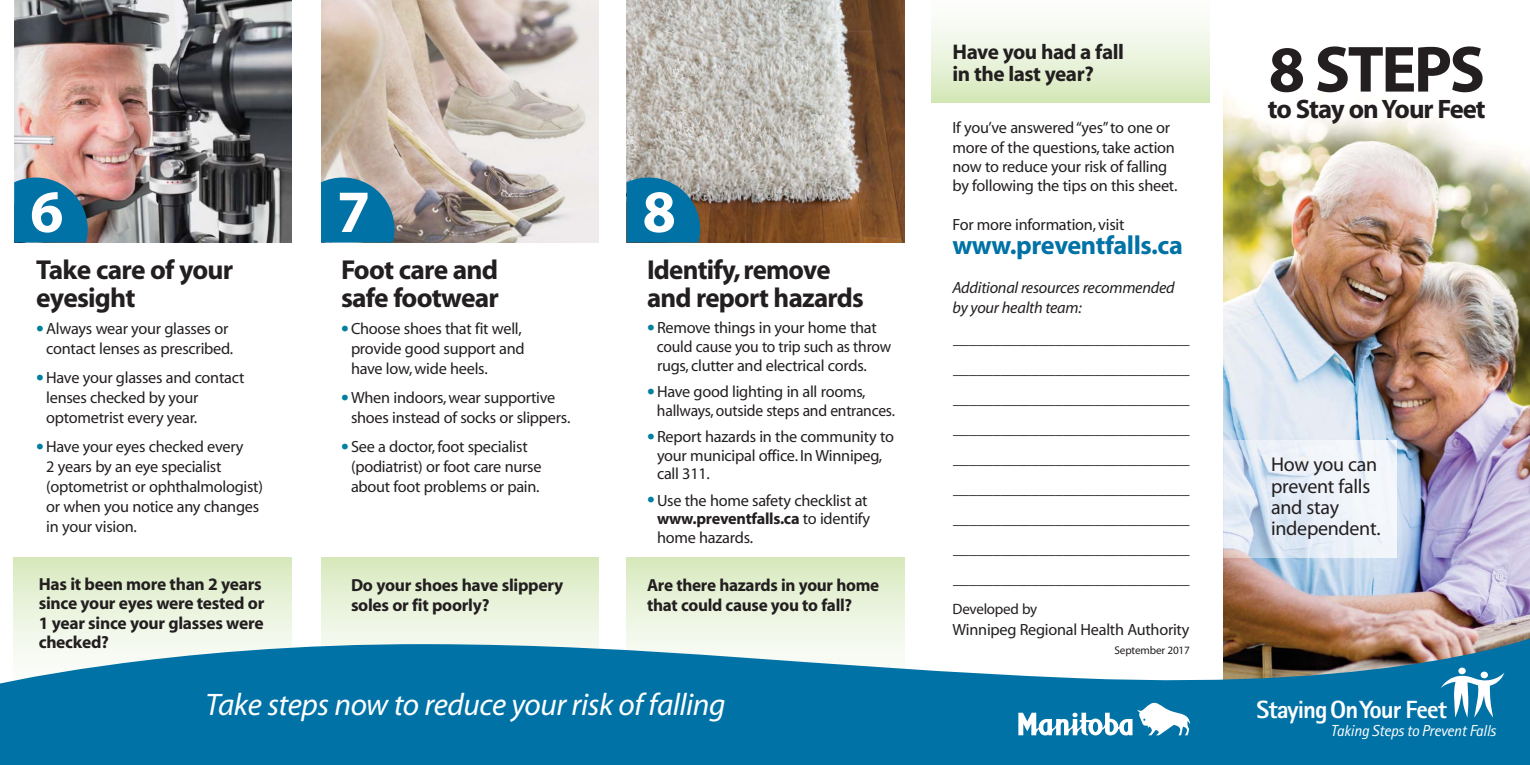
<style>
.page{position:relative;width:1530px;height:765px;background:#fff}
.page>*{position:absolute;margin:0;border:0;box-sizing:border-box;transform-origin:0 0}
.t1{font:700 65.88px "Myriad";letter-spacing:-.04em;color:#231f20}
.t2{font:700 60.38px "Myriad";color:#fff}
.t3{font:italic 31.25px "Myriad";letter-spacing:-.015em;color:#fff}
.t4{font:700 27.5px/27.5px "Myriad";letter-spacing:-.03em;color:#231f20}
.t5{font:700 26.75px "Myriad";letter-spacing:-.04em;color:#231f20}
.t6{font:700 26.25px "Myriad";letter-spacing:-.015em;color:#0072a6}
.t7{font:800 24.88px "Rotis Sans Serif";letter-spacing:-.04em;color:#fff}
.t8{font:700 21.25px/22.5px "Myriad";letter-spacing:-.02em;color:#231f20}
.t9{font:20px/21.2px "Myriad Pro";letter-spacing:-.015em;color:#231f20}
.t10{font:700 17.5px/19.4px "Myriad";letter-spacing:-.015em;color:#231f20}
.t11{font:16.25px/20px "Myriad";letter-spacing:-.015em;color:#231f20}
.t12{font:italic 16.25px/20px "Myriad";letter-spacing:-.015em;color:#231f20}
.t13{font:italic 15.88px "Rotis Sans Serif";letter-spacing:-.02em;color:#fff}
.t14{font:15px "Myriad";letter-spacing:-.015em;color:#231f20}
.t15{font:11.25px "Myriad";letter-spacing:-.015em;color:#231f20}
.s1{font-size:27.5px;color:#007f9f}
.s2{font-weight:700}
</style>
<div class="page">
<img style="left:14px;top:0;width:278px;height:242px">
<img style="left:627px;top:0;width:277px;height:242px">
<img style="left:1224px;top:95px;width:306px;height:538px">
<svg style="left:0;top:633px;width:1530px;height:132px;background:#3289af"></svg>
<img style="left:321px;top:0;width:277px;height:242px">
<svg style="left:1018px;top:701px;width:172px;height:34px"></svg>
<img style="left:1224px;top:441px;width:172px;height:116px">
<div style="left:1458px;top:668px;width:8px;height:6px;background:#fff;border-radius:50%"></div>
<svg style="left:1441px;top:669px;width:63px;height:49px"></svg>
<svg style="left:14px;top:178px;width:74px;height:64px;background:#1875a1"></svg>
<svg style="left:321px;top:178px;width:74px;height:64px;background:#197aa6"></svg>
<svg style="left:627px;top:178px;width:73px;height:64px;background:#1376a2"></svg>
<h2 class="t2" style="left:30px;top:189px;width:35px">6</h2>
<h2 class="t2" style="left:337px;top:189px;width:35px">7</h2>
<h2 class="t2" style="left:642px;top:189px;width:35px">8</h2>
<h3 class="t4" style="left:36px;top:259px;width:199px">Take care of your eyesight</h3>
<p class="t11" style="left:36px;top:320px;width:198px;text-align:right"><span class="s1">•</span>Always wear your glasses or contact lenses as prescribed.</p>
<p class="t11" style="left:46px;top:369px;width:200px;text-indent:-10px"><span class="s1">•</span>Have your glasses and contact lenses checked by your optometrist every year.</p>
<p class="t11" style="left:46px;top:438px;width:218px;text-indent:-10px"><span class="s1">•</span>Have your eyes checked every<br>2 years by an eye specialist (optometrist or ophthalmologist) or when you notice any changes in your vision.</p>
<p class="t10" style="left:39px;top:576px;width:227px">Has it been more than 2 years since your eyes were tested or<br>1 year since your glasses were checked?</p>
<h3 class="t4" style="left:341px;top:259px;width:160px">Foot care and safe footwear</h3>
<p class="t11" style="left:351px;top:320px;width:175px;text-indent:-10px"><span class="s1">•</span>Choose shoes that fit well, provide good support and have low, wide heels.</p>
<p class="t11" style="left:351px;top:389px;width:221px;text-indent:-10px"><span class="s1">•</span>When indoors, wear supportive shoes instead of socks or slippers.</p>
<p class="t11" style="left:351px;top:438px;width:192px;text-indent:-10px"><span class="s1">•</span> See a doctor, foot specialist (podiatrist) or foot care nurse about foot problems or pain.</p>
<p class="t10" style="left:351px;top:577px;width:214px;line-height:20px">Do your shoes have slippery soles or fit poorly?</p>
<h3 class="t4" style="left:647px;top:259px;width:218px">Identify, remove and report hazards</h3>
<p class="t11" style="left:657px;top:320px;width:236px;line-height:18.8px;text-indent:-10px"><span class="s1">•</span> Remove things in your home that could cause you to trip such as throw rugs, clutter and electrical cords.</p>
<p class="t11" style="left:657px;top:384px;width:240px;line-height:18.8px;text-indent:-10px"><span class="s1">•</span>Have good lighting in all rooms, hallways, outside steps and entrances.</p>
<p class="t11" style="left:657px;top:429px;width:239px;line-height:18.8px;text-indent:-10px"><span class="s1">•</span> Report hazards in the community to your municipal office. In Winnipeg, call 311.</p>
<p class="t11" style="left:657px;top:492px;width:215px;line-height:18.8px;text-indent:-10px"><span class="s1">•</span>Use the home safety checklist at <span class="s2">www.preventfalls.ca</span> to identify home hazards.</p>
<p class="t10" style="left:647px;top:577px;width:234px;line-height:20px">Are there hazards in your home that could cause you to fall?</p>
<h3 class="t3" style="left:206px;top:693px;width:521px">Take steps now to reduce your risk of falling</h3>
<h3 class="t8" style="left:952px;top:42px;width:173px">Have you had a fall in the last year?</h3>
<p class="t11" style="left:952px;top:119px;width:226px;line-height:19.4px">If you’ve answered “yes” to one or more of the questions, take action now to reduce your risk of falling by following the tips on this sheet.</p>
<p class="t11" style="left:952px;top:216px;width:173px">For more information, visit</p>
<h3 class="t6" style="left:952px;top:235px;width:232px">www.preventfalls.ca</h3>
<p class="t12" style="left:952px;top:279px;width:224px">Additional resources recommended by your health team:</p>
<p class="t11" style="left:953px;top:325px;width:238px;line-height:30px;text-align:justify">______________________________ ______________________________ ______________________________ ______________________________ ______________________________ ______________________________ ______________________________ ______________________________ ______________________________</p>
<p class="t14" style="left:952px;top:603px;width:86px">Developed by</p>
<p class="t11" style="left:952px;top:621px;width:239px">Winnipeg Regional Health Authority</p>
<p class="t15" style="left:1114px;top:646px;width:77px">September 2017</p>
<h1 class="t1" style="left:1269px;top:45px;width:218px">8 STEPS</h1>
<h3 class="t5" style="left:1268px;top:99px;width:219px">to Stay on Your Feet</h3>
<p class="t9" style="left:1271px;top:454px;width:111px">How you can prevent falls and stay independent.</p>
<h3 class="t7" style="left:1257px;top:700px;width:192px">Staying On Your Feet</h3>
<p class="t13" style="left:1331px;top:724px;width:167px">Taking Steps to Prevent Falls</p>
</div>
